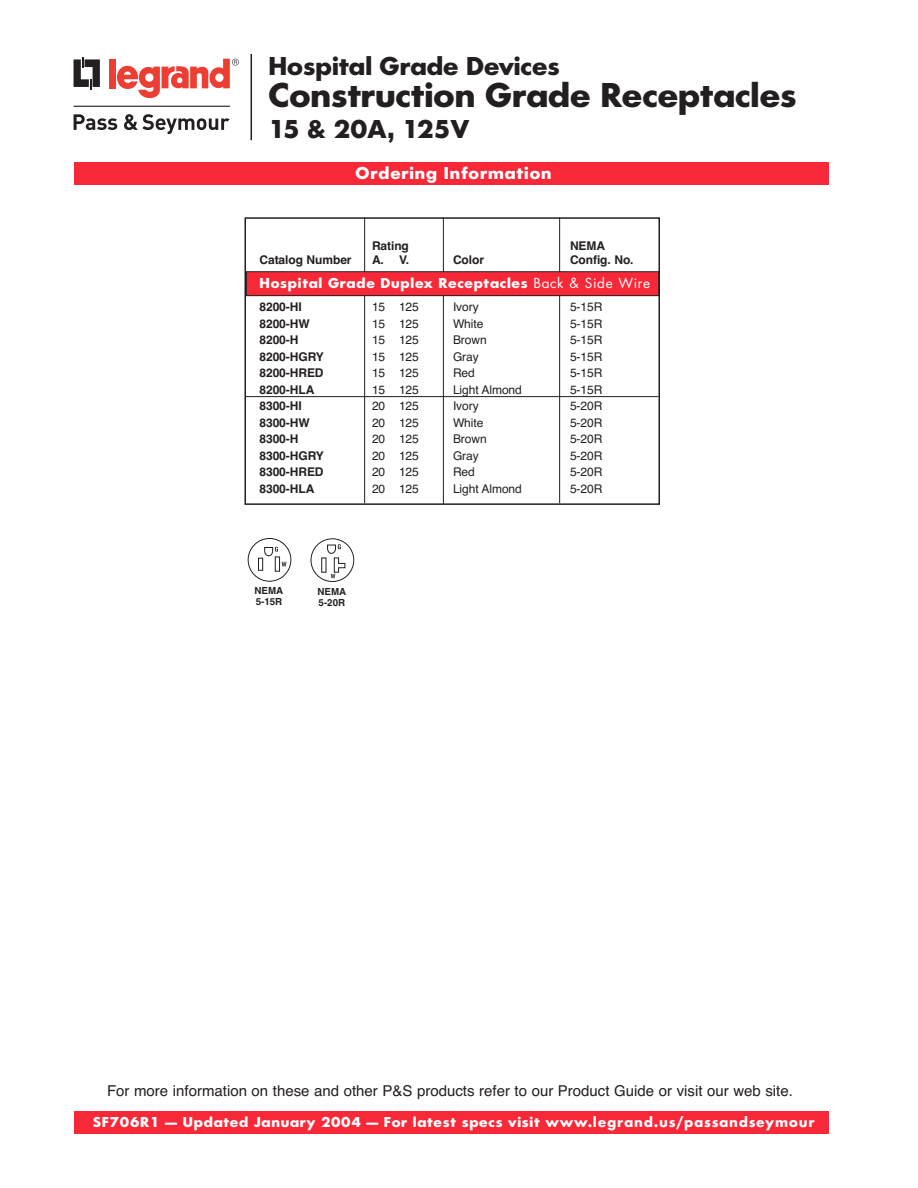
<style>
.page{position:relative;width:918px;height:1188px;background:#fff}
.page>*{position:absolute;margin:0;border:0;box-sizing:border-box;transform-origin:0 0}
.t1{font:700 36px "Futura No 2 D";color:#231f20}
.t2{font:700 27px "Futura No 2 D";color:#231f20}
.t3{font:700 18px "Futura No 2 D";letter-spacing:.05em;color:#fff}
.t4{font:700 15px "Futura No 2 D";letter-spacing:.05em;color:#fff}
.t5{font:15px "Helvetica";color:#231f20}
.t6{font:12px "Helvetica";letter-spacing:-.005em;color:#231f20}
.t7{font:700 12px "Helvetica";letter-spacing:-.005em;color:#231f20}
.t8{font:700 9.75px/10.5px "Helvetica";color:#231f20}
.s1{font-family:"Futura";font-weight:400;font-size:13.5px}
.s2{font-family:"Futura T"}
</style>
<div class="page">
<div style="left:74px;top:162px;width:754px;height:23px;background:#f72938"></div>
<hr style="left:251px;top:54px;width:1px;height:86px;background:#231f20">
<div style="left:74px;top:1111px;width:755px;height:23px;background:#f72938"></div>
<div style="left:248px;top:538px;width:43px;height:44px;border:1px solid #231f20;border-radius:50%"></div>
<svg style="left:282px;top:562px;width:5px;height:5px"></svg>
<svg style="left:264px;top:547px;width:14px;height:9px"></svg>
<div style="left:275px;top:557px;width:5px;height:15px;border:1px solid #231f20"></div>
<div style="left:258px;top:558px;width:5px;height:13px;border:1px solid #231f20"></div>
<div style="left:311px;top:538px;width:43px;height:44px;border:1px solid #231f20;border-radius:50%"></div>
<div style="left:321px;top:558px;width:5px;height:15px;border:1px solid #231f20"></div>
<svg style="left:327px;top:544px;width:19px;height:34px"></svg>
<hr style="left:559px;top:217px;width:1px;height:286px;background:#231f20">
<hr style="left:443px;top:217px;width:1px;height:287px;background:#231f20">
<hr style="left:364px;top:217px;width:1px;height:286px;background:#231f20">
<div style="left:246px;top:272px;width:413px;height:24px;background:#f72938"></div>
<div style="left:246px;top:271px;width:413px;height:25px;border:1px solid #231f20"></div>
<div style="left:244px;top:217px;width:416px;height:288px;border:2px solid #231f20"></div>
<hr style="left:246px;top:396px;width:413px;height:1px;background:#231f20">
<svg style="left:74px;top:57px;width:26px;height:32px"></svg>
<div style="left:109px;top:59px;width:7px;height:29px;background:#ee3e34"></div>
<svg style="left:117px;top:59px;width:122px;height:40px"></svg>
<hr style="left:74px;top:106px;width:156px;height:1px;background:#231f20">
<svg style="left:74px;top:114px;width:43px;height:16px"></svg>
<svg style="left:124px;top:114px;width:106px;height:20px"></svg>
<h2 class="t2" style="left:268px;top:50px;width:293px">Hospital Grade Devices</h2>
<h1 class="t1" style="left:268px;top:73px;width:530px">Construction Grade Receptacles</h1>
<h2 class="t2" style="left:268px;top:113px;width:202px">15 &amp; 20A, 125V</h2>
<h3 class="t3" style="left:356px;top:162px;width:197px">Ordering Information</h3>
<p class="t7" style="left:372px;top:239px;width:38px">Rating</p>
<p class="t7" style="left:570px;top:239px;width:37px">NEMA</p>
<p class="t7" style="left:260px;top:253px;width:94px">Catalog Number</p>
<p class="t7" style="left:372px;top:253px;width:39px">A. V.</p>
<p class="t7" style="left:453px;top:253px;width:33px">Color</p>
<p class="t7" style="left:570px;top:253px;width:65px">Config. No.</p>
<p class="t4" style="left:260px;top:274px;width:392px">Hospital Grade Duplex Receptacles <span class="s1">Back &amp; Side Wire</span></p>
<p class="t7" style="left:260px;top:300px;width:44px">8200-HI</p>
<p class="t6" style="left:372px;top:300px;width:48px">15 125</p>
<p class="t6" style="left:453px;top:300px;width:27px">Ivory</p>
<p class="t6" style="left:570px;top:300px;width:34px">5-15R</p>
<p class="t7" style="left:260px;top:316px;width:52px">8200-HW</p>
<p class="t6" style="left:372px;top:316px;width:48px">15 125</p>
<p class="t6" style="left:453px;top:316px;width:32px">White</p>
<p class="t6" style="left:570px;top:316px;width:34px">5-15R</p>
<p class="t7" style="left:260px;top:333px;width:40px">8200-H</p>
<p class="t6" style="left:372px;top:333px;width:48px">15 125</p>
<p class="t6" style="left:453px;top:333px;width:35px">Brown</p>
<p class="t6" style="left:570px;top:333px;width:34px">5-15R</p>
<p class="t7" style="left:260px;top:349px;width:66px">8200-HGRY</p>
<p class="t6" style="left:372px;top:349px;width:48px">15 125</p>
<p class="t6" style="left:453px;top:349px;width:27px">Gray</p>
<p class="t6" style="left:570px;top:349px;width:34px">5-15R</p>
<p class="t7" style="left:260px;top:366px;width:66px">8200-HRED</p>
<p class="t6" style="left:372px;top:366px;width:48px">15 125</p>
<p class="t6" style="left:453px;top:366px;width:23px">Red</p>
<p class="t6" style="left:570px;top:366px;width:34px">5-15R</p>
<p class="t7" style="left:260px;top:382px;width:56px">8200-HLA</p>
<p class="t6" style="left:372px;top:382px;width:48px">15 125</p>
<p class="t6" style="left:453px;top:382px;width:70px">Light Almond</p>
<p class="t6" style="left:570px;top:382px;width:34px">5-15R</p>
<p class="t7" style="left:260px;top:399px;width:44px">8300-HI</p>
<p class="t6" style="left:372px;top:399px;width:48px">20 125</p>
<p class="t6" style="left:453px;top:399px;width:27px">Ivory</p>
<p class="t6" style="left:570px;top:399px;width:34px">5-20R</p>
<p class="t7" style="left:260px;top:415px;width:52px">8300-HW</p>
<p class="t6" style="left:372px;top:415px;width:48px">20 125</p>
<p class="t6" style="left:453px;top:415px;width:32px">White</p>
<p class="t6" style="left:570px;top:415px;width:34px">5-20R</p>
<p class="t7" style="left:260px;top:432px;width:40px">8300-H</p>
<p class="t6" style="left:372px;top:432px;width:48px">20 125</p>
<p class="t6" style="left:453px;top:432px;width:35px">Brown</p>
<p class="t6" style="left:570px;top:432px;width:34px">5-20R</p>
<p class="t7" style="left:260px;top:448px;width:66px">8300-HGRY</p>
<p class="t6" style="left:372px;top:448px;width:48px">20 125</p>
<p class="t6" style="left:453px;top:448px;width:27px">Gray</p>
<p class="t6" style="left:570px;top:448px;width:34px">5-20R</p>
<p class="t7" style="left:260px;top:465px;width:66px">8300-HRED</p>
<p class="t6" style="left:372px;top:465px;width:48px">20 125</p>
<p class="t6" style="left:453px;top:465px;width:23px">Red</p>
<p class="t6" style="left:570px;top:465px;width:34px">5-20R</p>
<p class="t7" style="left:260px;top:481px;width:56px">8300-HLA</p>
<p class="t6" style="left:372px;top:481px;width:48px">20 125</p>
<p class="t6" style="left:453px;top:481px;width:70px">Light Almond</p>
<p class="t6" style="left:570px;top:481px;width:34px">5-20R</p>
<p class="t8" style="left:255px;top:586px;width:30px">NEMA<br>5-15R</p>
<p class="t8" style="left:318px;top:586px;width:30px">NEMA<br>5-20R</p>
<p class="t5" style="left:107px;top:1082px;width:687px">For more information on these and other P&amp;S products refer to our Product Guide or visit our web site.</p>
<p class="t4" style="left:93px;top:1113px;width:723px">SF706R1 — Updated January 2004 — For latest specs visit <span class="s2">www.legrand.us/passandseymour</span></p>
</div>
